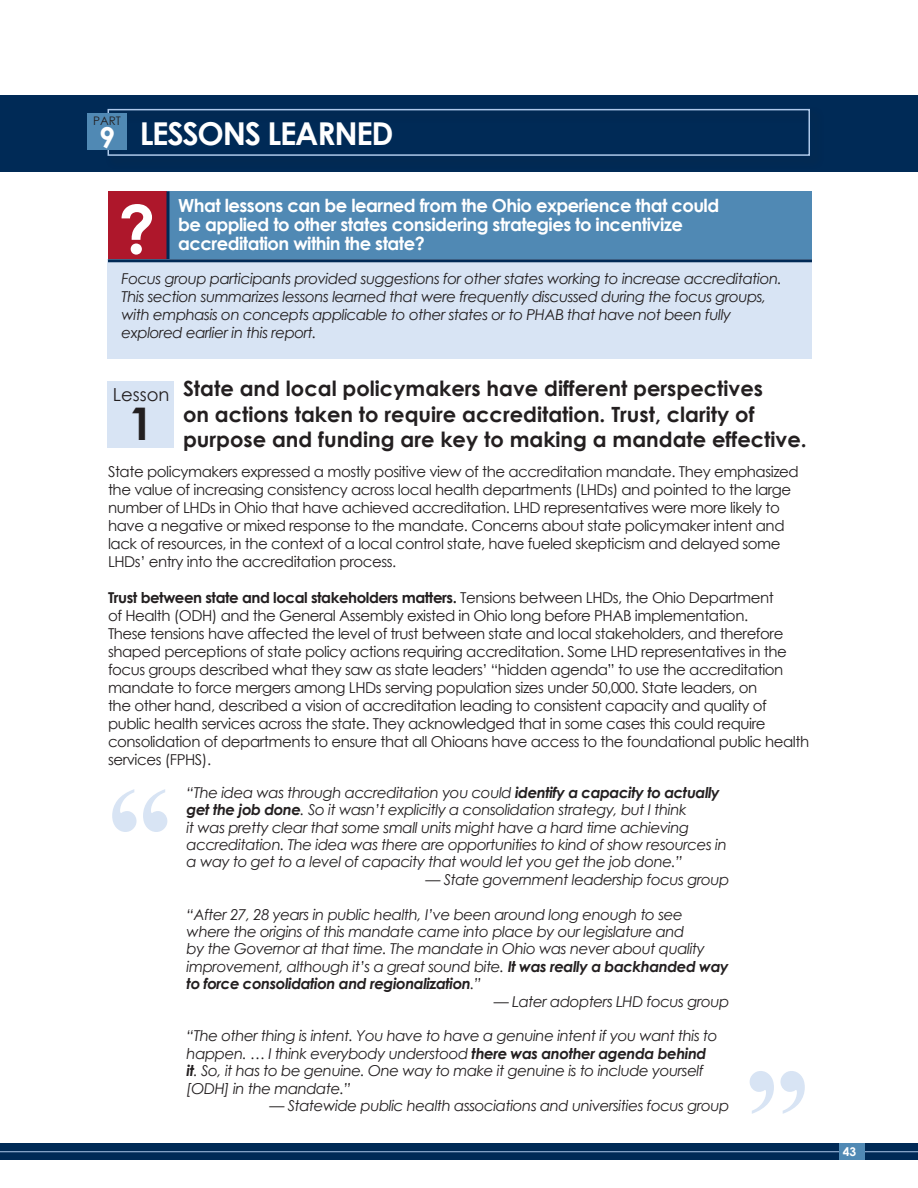
<style>
.page{position:relative;width:918px;height:1188px;background:#fff}
.page>*{position:absolute;margin:0;border:0;box-sizing:border-box;transform-origin:0 0}
.t1{font:700 131.4px "Times New Roman";color:#d8e4f4}
.t2{font:700 66.3px "Century Gothic";color:#fff}
.t3{font:700 45px "Century Gothic";color:#231f20}
.t4{font:700 31.5px "Century Gothic";letter-spacing:-.04em;color:#fff}
.t5{font:700 28.8px "Century Gothic";color:#fff}
.t6{font:700 21px/25.2px "Century Gothic";color:#231f20}
.t7{font:700 18px/19.5px "Century Gothic";letter-spacing:-.03em;color:#fff}
.t8{font:18px "Century Gothic";color:#231f20}
.t9{font:15px/18px "Century Gothic";letter-spacing:-.03em;color:#231f20}
.t10{font:italic 15px/17.4px "Century Gothic";letter-spacing:-.03em;color:#231f20}
.t11{font:700 12px "Century Gothic";color:#fff}
.t12{font:11.85px "Century Gothic";color:#231f20}
.s1{font-weight:700}
.s2{font-style:normal}
</style>
<div class="page">
<div style="left:0;top:1144px;width:918px;height:16px;background:#002a56"></div>
<hr style="left:0;top:1151px;width:918px;height:1px;background:#aec9ea">
<div style="left:839px;top:1144px;width:25px;height:16px;background:#5089b4"></div>
<div style="left:140px;top:191px;width:672px;height:70px;background:#5089b4"></div>
<div style="left:108px;top:191px;width:58px;height:70px;background:#ae172b"></div>
<svg style="left:166px;top:191px;width:4px;height:68px"></svg>
<div style="left:0;top:95px;width:918px;height:77px;background:#002a56"></div>
<div style="left:108px;top:109px;width:702px;height:47px;border:2px solid #aec9ea"></div>
<div style="left:87px;top:113px;width:40px;height:37px;background:#5089b4"></div>
<div style="left:107px;top:259px;width:705px;height:100px;background:#d8e4f4"></div>
<hr style="left:108px;top:259px;width:704px;height:3px;background:#002a56">
<div style="left:107px;top:381px;width:67px;height:66px;background:#d8e4f4"></div>
<p class="t12" style="left:93px;top:112px;width:29px">PART</p>
<h3 class="t5" style="left:99px;top:116px;width:18px">9</h3>
<h3 class="t4" style="left:140px;top:110px;width:255px">LESSONS LEARNED</h3>
<h2 class="t2" style="left:118px;top:179px;width:39px">?</h2>
<p class="t7" style="left:178px;top:194px;width:543px">What lessons can be learned from the Ohio experience that could be applied to other states considering strategies to incentivize accreditation within the state?</p>
<p class="t10" style="left:122px;top:269px;width:662px;line-height:18px">Focus group participants provided suggestions for other states working to increase accreditation.<br>This section summarizes lessons learned that were frequently discussed during the focus groups, with emphasis on concepts applicable to other states or to PHAB that have not been fully explored earlier in this report.</p>
<p class="t8" style="left:113px;top:382px;width:58px">Lesson</p>
<h3 class="t3" style="left:129px;top:390px;width:27px">1</h3>
<h3 class="t6" style="left:183px;top:375px;width:625px">State and local policymakers have different perspectives<br>on actions taken to require accreditation. Trust, clarity of purpose and funding are key to making a mandate effective.</h3>
<p class="t9" style="left:108px;top:462px;width:692px">State policymakers expressed a mostly positive view of the accreditation mandate. They emphasized the value of increasing consistency across local health departments (LHDs) and pointed to the large number of LHDs in Ohio that have achieved accreditation. LHD representatives were more likely to have a negative or mixed response to the mandate. Concerns about state policymaker intent and lack of resources, in the context of a local control state, have fueled skepticism and delayed some LHDs’ entry into the accreditation process.</p>
<p class="t9" style="left:108px;top:588px;width:703px"><span class="s1">Trust between state and local stakeholders matters.</span> Tensions between LHDs, the Ohio Department<br>of Health (ODH) and the General Assembly existed in Ohio long before PHAB implementation.<br>These tensions have affected the level of trust between state and local stakeholders, and therefore shaped perceptions of state policy actions requiring accreditation. Some LHD representatives in the focus groups described what they saw as state leaders’ “hidden agenda” to use the accreditation mandate to force mergers among LHDs serving population sizes under 50,000. State leaders, on<br>the other hand, described a vision of accreditation leading to consistent capacity and quality of public health services across the state. They acknowledged that in some cases this could require consolidation of departments to ensure that all Ohioans have access to the foundational public health services (FPHS).</p>
<h1 class="t1" style="left:107px;top:739px;width:67px">“</h1>
<p class="t10" style="left:187px;top:783px;width:542px">“The idea was through accreditation you could <span class="s1">identify a capacity to actually get the job done</span>. So it wasn’t explicitly a consolidation strategy, but I think<br>it was pretty clear that some small units might have a hard time achieving accreditation. The idea was there are opportunities to kind of show resources in a way to get to a level of capacity that would let you get the job done.”</p>
<p class="t10" style="left:426px;top:870px;width:305px"><span class="s2">—</span> State government leadership focus group</p>
<p class="t10" style="left:187px;top:905px;width:544px">“After 27, 28 years in public health, I’ve been around long enough to see where the origins of this mandate came into place by our legislature and<br>by the Governor at that time. The mandate in Ohio was never about quality improvement, although it’s a great sound bite. <span class="s1">It was really a backhanded way to force consolidation and regionalization</span>.”</p>
<p class="t10" style="left:494px;top:992px;width:237px"><span class="s2">—</span> Later adopters LHD focus group</p>
<p class="t10" style="left:187px;top:1027px;width:533px">“The other thing is intent. You have to have a genuine intent if you want this to happen. … I think everybody understood <span class="s1">there was another agenda behind it</span>. So, it has to be genuine. One way to make it genuine is to include yourself [ODH] in the mandate.”</p>
<p class="t10" style="left:270px;top:1097px;width:461px"><span class="s2">—</span> Statewide public health associations and universities focus group</p>
<h1 class="t1" style="left:810px;top:1164px;width:67px;rotate:-180deg">“</h1>
<p class="t11" style="left:843px;top:1143px;width:15px">43</p>
</div>
